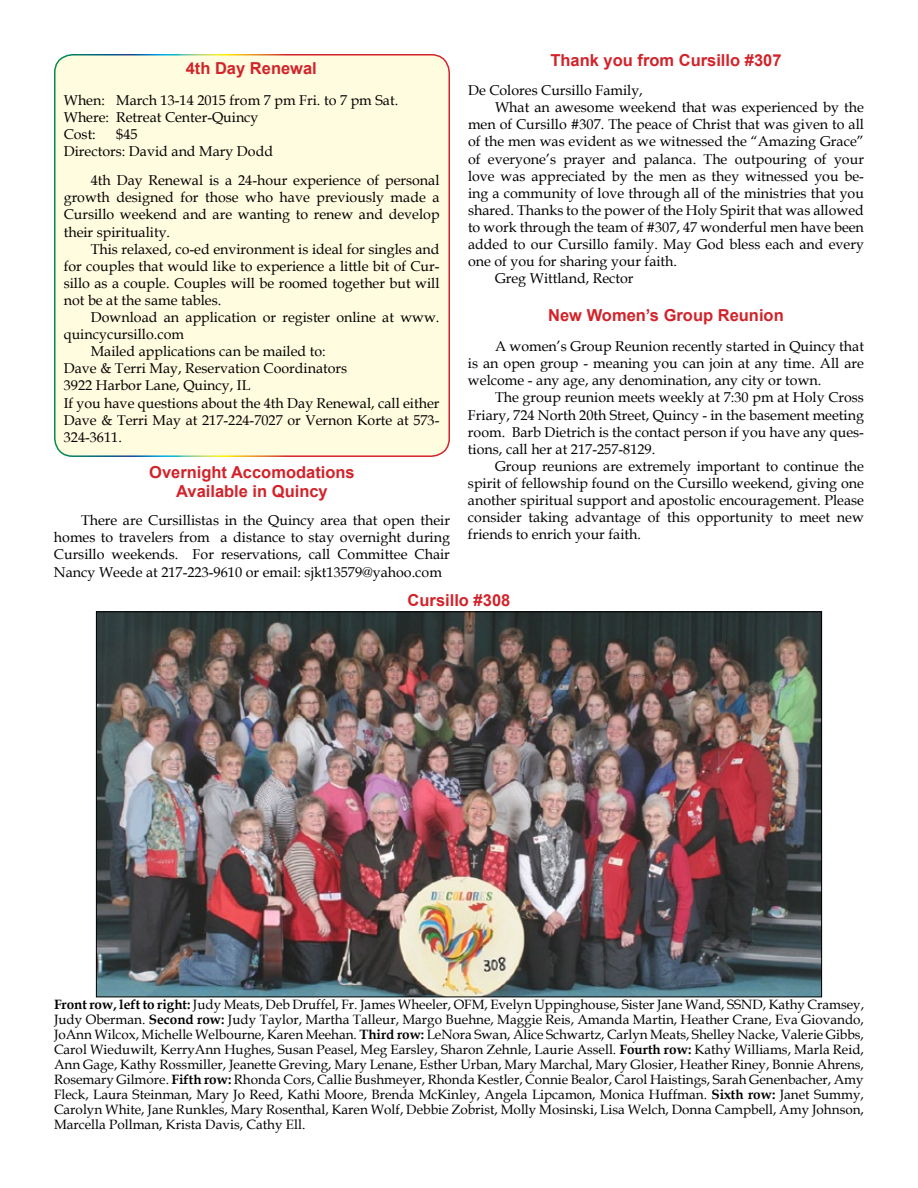
<style>
.page{position:relative;width:918px;height:1188px;background:#fff}
.page>*{position:absolute;margin:0;border:0;box-sizing:border-box;transform-origin:0 0}
.t1{font:700 16.5px/19.8px "Arial";color:#d2232a;text-align:center}
.t2{font:14.25px/17.1px "Book Antiqua";color:#000;text-align:justify}
.t3{font:13.5px/15px "Book Antiqua";color:#000;text-align:justify}
.s1{font-weight:700}
</style>
<div class="page">
<div style="left:55px;top:55px;width:394px;height:401px;background:#fffcdf;border-radius:18px"></div>
<div style="left:54px;top:54px;width:396px;height:403px;border:2px solid #fff;border-radius:18px"></div>
<img style="left:98px;top:613px;width:722px;height:382px">
<p class="t1" style="left:550px;top:51px;width:233px">Thank you from Cursillo #307</p>
<p class="t2" style="left:468px;top:81px;width:176px">De Colores Cursillo Family,</p>
<p class="t2" style="left:495px;top:98px;width:370px">What an awesome weekend that was experienced by the</p>
<p class="t2" style="left:468px;top:116px;width:398px">men of Cursillo #307. The peace of Christ that was given to all</p>
<p class="t2" style="left:468px;top:133px;width:397px">of the men was evident as we witnessed the “Amazing Grace”</p>
<p class="t2" style="left:468px;top:150px;width:397px">of everyone’s prayer and palanca. The outpouring of your</p>
<p class="t2" style="left:468px;top:167px;width:397px">love was appreciated by the men as they witnessed you be-</p>
<p class="t2" style="left:468px;top:184px;width:397px">ing a community of love through all of the ministries that you</p>
<p class="t2" style="left:468px;top:201px;width:397px">shared. Thanks to the power of the Holy Spirit that was allowed</p>
<p class="t2" style="left:468px;top:218px;width:397px">to work through the team of #307, 47 wonderful men have been</p>
<p class="t2" style="left:468px;top:235px;width:397px">added to our Cursillo family. May God bless each and every</p>
<p class="t2" style="left:468px;top:252px;width:211px">one of you for sharing your faith.</p>
<p class="t2" style="left:495px;top:269px;width:140px">Greg Wittland, Rector</p>
<p class="t1" style="left:186px;top:59px;width:133px">4th Day Renewal</p>
<p class="t2" style="left:64px;top:91px;width:336px;text-align:left">When: March 13-14 2015 from 7 pm Fri. to 7 pm Sat.<br>Where: Retreat Center-Quincy<br>Cost:</p>
<p class="t2" style="left:64px;top:125px;width:211px;text-indent:52px">$45<br>Directors: David and Mary Dodd</p>
<p class="t2" style="left:64px;top:172px;width:377px;text-indent:27px">4th Day Renewal is a 24-hour experience of personal growth designed for those who have previously made a Cursillo weekend and are wanting to renew and develop their spirituality.</p>
<p class="t2" style="left:64px;top:240px;width:377px;text-indent:27px">This relaxed, co-ed environment is ideal for singles and for couples that would like to experience a little bit of Cur&shy;sillo as a couple. Couples will be roomed together but will not be at the same tables.</p>
<p class="t2" style="left:91px;top:308px;width:350px">Download an application or register online at www.</p>
<p class="t2" style="left:64px;top:325px;width:122px">quincycursillo.com</p>
<p class="t2" style="left:91px;top:343px;width:237px">Mailed applications can be mailed to:</p>
<p class="t2" style="left:64px;top:360px;width:285px">Dave &amp; Terri May, Reservation Coordinators</p>
<p class="t2" style="left:64px;top:377px;width:188px">3922 Harbor Lane, Quincy, IL</p>
<p class="t2" style="left:64px;top:394px;width:377px">If you have questions about the 4th Day Renewal, call either</p>
<p class="t2" style="left:64px;top:411px;width:377px">Dave &amp; Terri May at 217-224-7027 or Vernon Korte at 573-</p>
<p class="t2" style="left:64px;top:428px;width:60px">324-3611.</p>
<p class="t1" style="left:149px;top:462px;width:207px">Overnight Accomodations<br>Available in Quincy</p>
<p class="t2" style="left:54px;top:512px;width:398px;text-indent:27px">There are Cursillistas in the Quincy area that open their homes to travelers from a distance to stay overnight during Cursillo weekends. For reservations, call Committee Chair Nancy Weede at 217-223-9610 or email: sjkt13579@yahoo.com</p>
<p class="t1" style="left:408px;top:591px;width:104px">Cursillo #308</p>
<p class="t1" style="left:548px;top:305px;width:237px">New Women’s Group Reunion</p>
<p class="t2" style="left:468px;top:337px;width:398px;text-indent:27px">A women’s Group Reunion recently started in Quincy that is an open group - meaning you can join at any time. All are welcome - any age, any denomination, any city or town.</p>
<p class="t2" style="left:468px;top:389px;width:398px;text-indent:27px">The group reunion meets weekly at 7:30 pm at Holy Cross Friary, 724 North 20th Street, Quincy - in the basement meeting room. Barb Dietrich is the contact person if you have any ques&shy;tions, call her at 217-257-8129.</p>
<p class="t2" style="left:468px;top:457px;width:398px;text-indent:27px">Group reunions are extremely important to continue the spirit of fellowship found on the Cursillo weekend, giving one another spiritual support and apostolic encouragement. Please consider taking advantage of this opportunity to meet new friends to enrich your faith.</p>
<p class="t3" style="left:54px;top:996px;width:812px"><span class="s1">Front row, left to right:</span> Judy Meats, Deb Druffel, Fr. James Wheeler, OFM, Evelyn Uppinghouse, Sister Jane Wand, SSND, Kathy Cramsey, Judy Oberman. <span class="s1">Second row:</span> Judy Taylor, Martha Talleur, Margo Buehne, Maggie Reis, Amanda Martin, Heather Crane, Eva Giovando, JoAnn Wilcox, Michelle Welbourne, Karen Meehan. <span class="s1">Third row:</span> LeNora Swan, Alice Schwartz, Carlyn Meats, Shelley Nacke, Valerie Gibbs, Carol Wieduwilt, KerryAnn Hughes, Susan Peasel, Meg Earsley, Sharon Zehnle, Laurie Assell. <span class="s1">Fourth row:</span> Kathy Williams, Marla Reid, Ann Gage, Kathy Rossmiller, Jeanette Greving, Mary Lenane, Esther Urban, Mary Marchal, Mary Glosier, Heather Riney, Bonnie Ahrens, Rosemary Gilmore. <span class="s1">Fifth row:</span> Rhonda Cors, Callie Bushmeyer, Rhonda Kestler, Connie Bealor, Carol Haistings, Sarah Genenbacher, Amy Fleck, Laura Steinman, Mary Jo Reed, Kathi Moore, Brenda McKinley, Angela Lipcamon, Monica Huffman. <span class="s1">Sixth row:</span> Janet Summy, Carolyn White, Jane Runkles, Mary Rosenthal, Karen Wolf, Debbie Zobrist, Molly Mosinski, Lisa Welch, Donna Campbell, Amy Johnson, Marcella Pollman, Krista Davis, Cathy Ell.</p>
</div>
